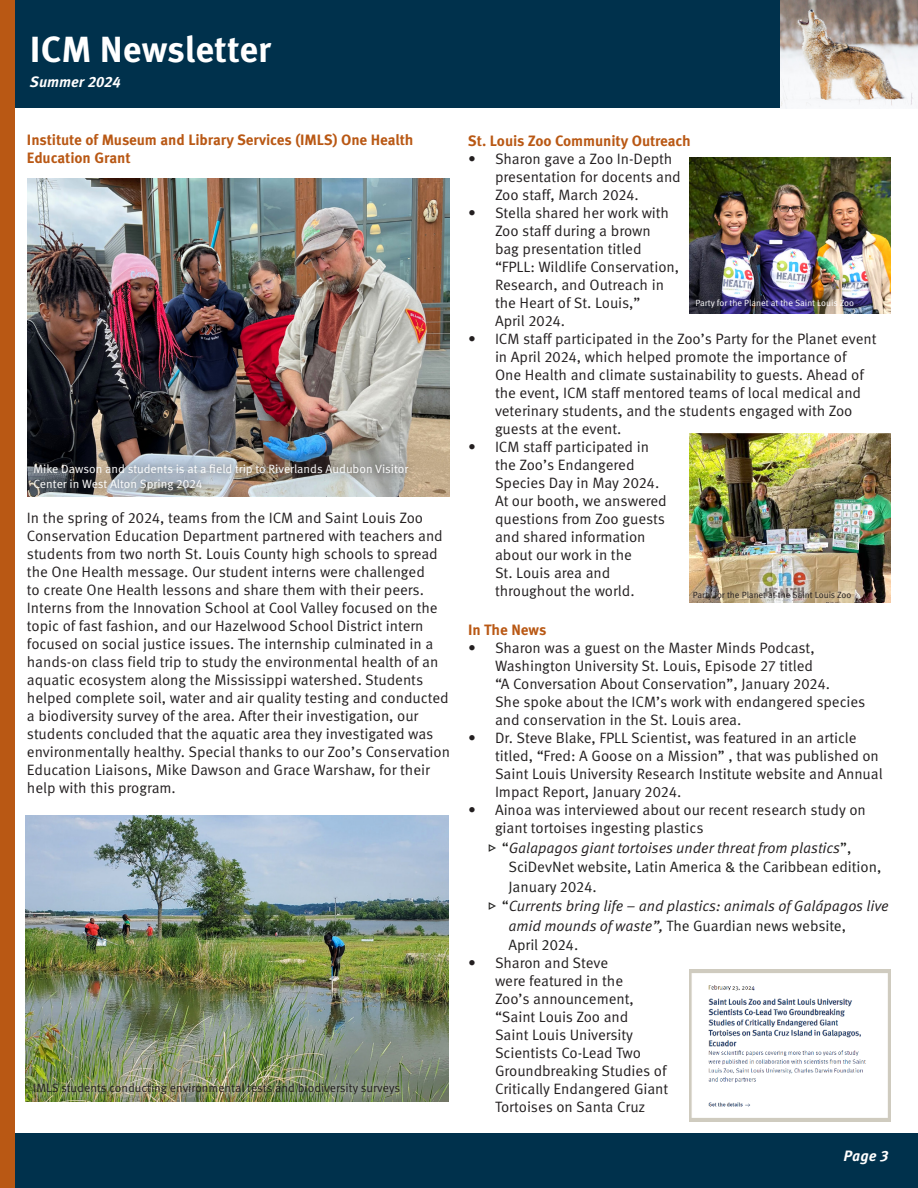
<style>
.page{position:relative;width:918px;height:1188px;background:#fff}
.page>*{position:absolute;margin:0;border:0;box-sizing:border-box;transform-origin:0 0}
.t1{font:700 36.3px "Meta Pro";color:#fff}
.text{font:15px/18px "Meta Pro Norm";letter-spacing:-.005em;color:#231f20}
.t2{font:15px/19.5px "Meta Pro Norm";letter-spacing:-.005em;color:#1f1f1e}
.t3{font:15px/19.5px "Meta Pro Norm Ita";letter-spacing:-.005em;color:#231f20}
.text-2{font:700 15px/18px "Meta Pro";letter-spacing:-.005em;color:#b95814}
.t4{font:italic 700 15px "Meta Pro";color:#fff}
.t5{font:italic 700 15px "Meta Correspondence Pro";color:#fff}
.Body_Text{font:12px/14.4px "Meta Pro Norm";color:#fff}
.Body_Text-2{font:12px "Meta Pro Norm";color:#231f20}
.text-3{font:9px "Meta Pro Norm";letter-spacing:-.005em;color:#fff}
.text-4{font:9px "Meta Pro Norm";letter-spacing:-.005em;color:#231f20}
.s1{font-family:"Meta Correspondence Pro";font-weight:700}
.s2{font-family:"Meta Pro Norm Ita";color:#231f20}
.s3{font-family:"Meta Correspondence Pro";font-weight:700;color:#1f1f1e}
.s4{font-family:"Meta Pro Norm";color:#1f1f1e}
</style>
<div class="page">
<div style="left:0;top:1134px;width:918px;height:54px;background:#00314c"></div>
<div style="left:0;top:0;width:918px;height:108px;background:#00314c"></div>
<div style="left:0;top:0;width:15px;height:1188px;background:#b95814"></div>
<img style="left:781px;top:0;width:137px;height:108px">
<img style="left:27px;top:178px;width:423px;height:319px">
<img style="left:26px;top:815px;width:423px;height:286px">
<img style="left:689px;top:158px;width:202px;height:155px">
<img style="left:689px;top:434px;width:202px;height:168px">
<img style="left:689px;top:970px;width:202px;height:151px">
<div style="left:25px;top:456px;width:392px;height:43px;background:#231f20;opacity:.91"></div>
<div style="left:684px;top:582px;width:176px;height:26px;background:#fff;opacity:.75"></div>
<div style="left:25px;top:1074px;width:383px;height:29px;background:#fff;opacity:.82"></div>
<h1 class="t1" style="left:30px;top:21px;width:243px">ICM Newsletter</h1>
<p class="t4" style="left:30px;top:70px;width:92px">Summer 2024</p>
<p class="text-2" style="left:27px;top:130px;width:388px">Institute of Museum and Library Services (IMLS) One Health<br>Education Grant</p>
<p class="Body_Text" style="left:33px;top:461px;width:376px">Mike Dawson and students is at a field trip to Riverlands Audubon Visitor<br>Center in West Alton Spring 2024</p>
<p class="text" style="left:27px;top:508px;width:425px">In the spring of 2024, teams from the ICM and Saint Louis Zoo Conservation Education Department partnered with teachers and students from two north St. Louis County high schools to spread the One Health message. Our student interns were challenged<br>to create One Health lessons and share them with their peers.<br>Interns from the Innovation School at Cool Valley focused on the topic of fast fashion, and our Hazelwood School District intern focused on social justice issues. The internship culminated in a hands-on class field trip to study the environmental health of an aquatic ecosystem along the Mississippi watershed. Students helped complete soil, water and air quality testing and conducted a biodiversity survey of the area. After their investigation, our students concluded that the aquatic area they investigated was environmentally healthy. Special thanks to our Zoo’s Conservation Education Liaisons, Mike Dawson and Grace Warshaw, for their help with this program.</p>
<p class="Body_Text-2" style="left:33px;top:1079px;width:368px">IMLS students conducting environmental tests and biodiversity surveys</p>
<p class="text-2" style="left:468px;top:131px;width:224px">St. Louis Zoo Community Outreach</p>
<p class="text" style="left:495px;top:149px;width:187px;text-indent:-27px">• Sharon gave a Zoo In-Depth presentation for docents and<br>Zoo staff, March 2024.</p>
<p class="text" style="left:495px;top:203px;width:186px;text-indent:-27px">• Stella shared her work with<br>Zoo staff during a brown<br>bag presentation titled “FPLL: Wildlife Conservation,<br>Research, and Outreach in the Heart of St. Louis,”<br>April 2024.</p>
<p class="text" style="left:495px;top:329px;width:383px;text-indent:-27px">• ICM staff participated in the Zoo’s Party for the Planet event in April 2024, which helped promote the importance of One Health and climate sustainability to guests. Ahead of the event, ICM staff mentored teams of local medical and veterinary students, and the students engaged with Zoo guests at the event.</p>
<p class="text" style="left:495px;top:437px;width:173px;text-indent:-27px">• ICM staff participated in the Zoo’s Endangered<br>Species Day in May 2024.<br>At our booth, we answered questions from Zoo guests and shared information about our work in the<br>St. Louis area and throughout the world.</p>
<p class="text-2" style="left:468px;top:620px;width:80px">In The News</p>
<p class="text" style="left:495px;top:638px;width:372px;text-indent:-27px">• Sharon was a guest on the Master Minds Podcast, Washington University St. Louis, Episode 27 titled<br>“A Conversation About Conservation”, January 2024.<br>She spoke about the ICM’s work with endangered species and conservation in the St. Louis area.</p>
<p class="text" style="left:495px;top:728px;width:389px;text-indent:-27px">• Dr. Steve Blake, FPLL Scientist, was featured in an article titled, “Fred: A Goose on a Mission” , that was published on Saint Louis University Research Institute website and Annual Impact Report, January 2024.</p>
<p class="text" style="left:495px;top:800px;width:372px;text-indent:-27px">• Ainoa was interviewed about our recent research study on giant tortoises ingesting plastics</p>
<p class="t2" style="left:508px;top:837px;width:374px;text-indent:-20px"><span class="s1">▹</span> “<span class="s2">Galapagos giant tortoises under threat from plastics</span>”,<br>SciDevNet website, Latin America &amp; the Caribbean edition,<br>January 2024.</p>
<p class="t3" style="left:508px;top:895px;width:382px;text-indent:-20px"><span class="s3">▹</span> <span class="s4">“</span>Currents bring life – and plastics: animals of Galápagos live amid mounds of waste”, <span class="s4">The Guardian news website,<br>April 2024.</span></p>
<p class="text" style="left:495px;top:953px;width:175px;text-indent:-27px">• Sharon and Steve<br>were featured in the<br>Zoo’s announcement, “Saint Louis Zoo and<br>Saint Louis University<br>Scientists Co-Lead Two<br>Groundbreaking Studies of<br>Critically Endangered Giant<br>Tortoises on Santa Cruz</p>
<p class="text-3" style="left:695px;top:296px;width:160px">Party for the Planet at the Saint Louis Zoo</p>
<p class="text-4" style="left:693px;top:588px;width:160px">Party for the Planet at the Saint Louis Zoo</p>
<p class="t5" style="left:844px;top:1144px;width:47px">Page 3</p>
</div>
